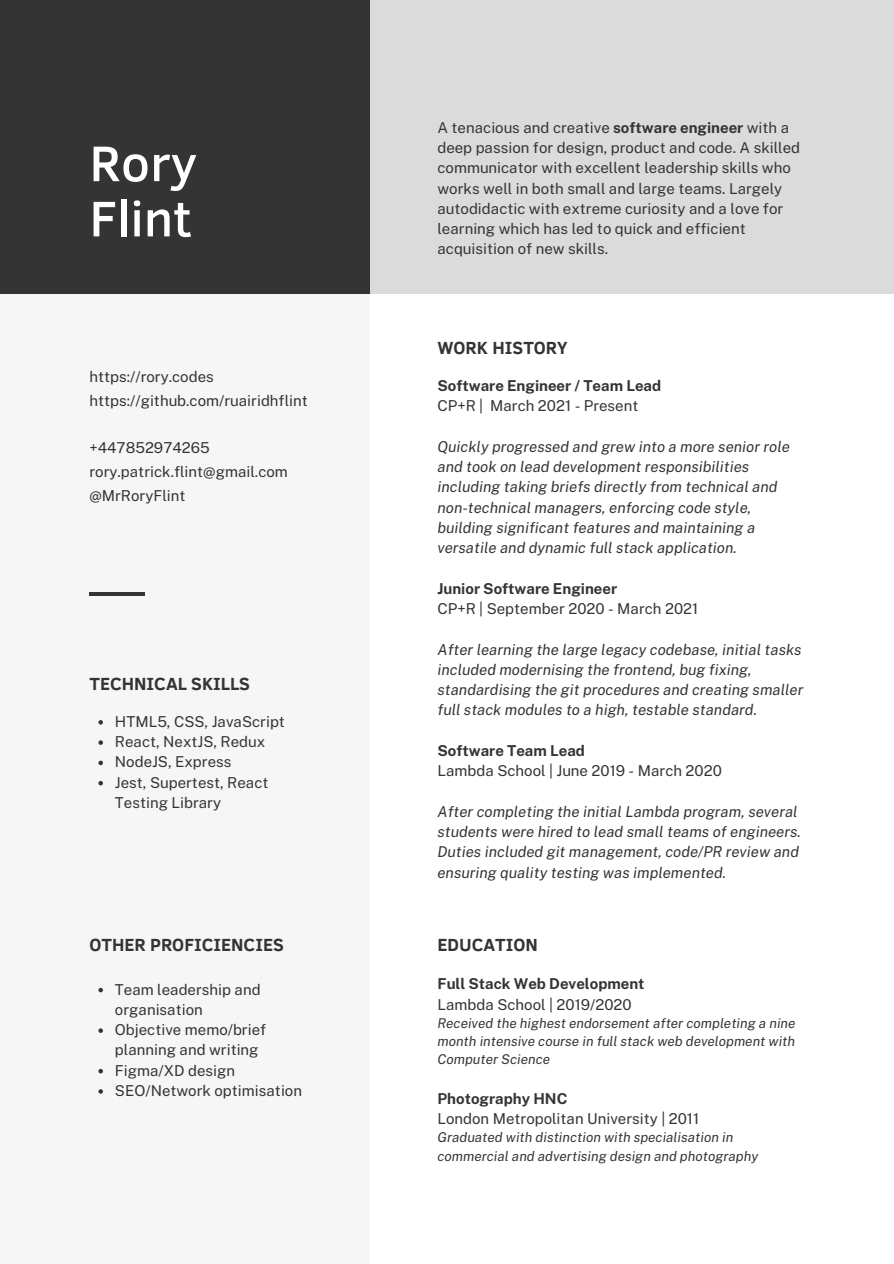
<style>
.page{position:relative;width:894px;height:1264px;background:#fff}
.page>*{position:absolute;margin:0;border:0;box-sizing:border-box;transform-origin:0 0}
.t1{font:500 51px "Clear Sans";color:#fff}
.t2{font:700 18px "Clear Sans";color:#343434}
.t3{font:15px/20.2px "Public Sans";color:#343434}
.t4{font:italic 15px/20.2px "Public Sans";color:#343434}
.t5{font:700 15px "Public Sans";color:#343434}
.t6{font:italic 13.5px/18px "Public Sans";color:#343434;text-align:justify}
.s1{font-weight:700}
</style>
<div class="page">
<div style="left:369px;top:0;width:524px;height:294px;background:#dbdbdb"></div>
<div style="left:0;top:0;width:369px;height:294px;background:#343434"></div>
<div style="left:0;top:294px;width:369px;height:969px;background:#f6f6f6"></div>
<hr style="left:89px;top:592px;width:56px;height:3px;background:#343434">
<svg style="left:98px;top:720px;width:5px;height:4px"></svg>
<svg style="left:98px;top:740px;width:5px;height:4px"></svg>
<svg style="left:98px;top:760px;width:5px;height:5px"></svg>
<svg style="left:98px;top:781px;width:5px;height:4px"></svg>
<svg style="left:98px;top:987px;width:5px;height:5px"></svg>
<svg style="left:98px;top:1028px;width:5px;height:4px"></svg>
<svg style="left:98px;top:1069px;width:5px;height:4px"></svg>
<svg style="left:98px;top:1089px;width:5px;height:4px"></svg>
<p class="t1" style="left:89px;top:126px;width:109px">Rory</p>
<p class="t1" style="left:89px;top:181px;width:104px">Flint</p>
<p class="t3" style="left:89px;top:367px;width:126px">https://rory.codes</p>
<p class="t3" style="left:89px;top:390px;width:220px">https://github.com/ruairidhflint</p>
<p class="t3" style="left:89px;top:438px;width:122px">+447852974265</p>
<p class="t3" style="left:89px;top:461px;width:200px">rory.patrick.flint@gmail.com</p>
<p class="t3" style="left:89px;top:485px;width:97px">@MrRoryFlint</p>
<p class="t2" style="left:89px;top:670px;width:162px">TECHNICAL SKILLS</p>
<p class="t3" style="left:115px;top:711px;width:171px">HTML5, CSS, JavaScript</p>
<p class="t3" style="left:115px;top:731px;width:152px">React, NextJS, Redux</p>
<p class="t3" style="left:115px;top:751px;width:118px">NodeJS, Express</p>
<p class="t3" style="left:115px;top:772px;width:155px">Jest, Supertest, React<br>Testing Library</p>
<p class="t2" style="left:89px;top:931px;width:196px">OTHER PROFICIENCIES</p>
<p class="t3" style="left:115px;top:979px;width:147px">Team leadership and organisation</p>
<p class="t3" style="left:115px;top:1019px;width:153px">Objective memo/brief planning and writing</p>
<p class="t3" style="left:115px;top:1060px;width:122px">Figma/XD design</p>
<p class="t3" style="left:115px;top:1080px;width:188px">SEO/Network optimisation</p>
<p class="t3" style="left:437px;top:117px;width:364px">A tenacious and creative <span class="s1">software engineer</span> with a deep passion for design, product and code. A skilled communicator with excellent leadership skills who works well in both small and large teams. Largely autodidactic with extreme curiosity and a love for learning which has led to quick and efficient acquisition of new skills.</p>
<p class="t2" style="left:437px;top:335px;width:132px">WORK HISTORY</p>
<p class="t5" style="left:437px;top:377px;width:225px">Software Engineer / Team Lead</p>
<p class="t3" style="left:437px;top:396px;width:202px">CP+R | March 2021 - Present</p>
<p class="t4" style="left:437px;top:436px;width:354px">Quickly progressed and grew into a more senior role and took on lead development responsibilities including taking briefs directly from technical and non-technical managers, enforcing code style, building significant features and maintaining a versatile and dynamic full stack application.</p>
<p class="t5" style="left:437px;top:579px;width:181px">Junior Software Engineer</p>
<p class="t3" style="left:437px;top:598px;width:262px">CP+R | September 2020 - March 2021</p>
<p class="t4" style="left:437px;top:639px;width:367px">After learning the large legacy codebase, initial tasks included modernising the frontend, bug fixing, standardising the git procedures and creating smaller full stack modules to a high, testable standard.</p>
<p class="t5" style="left:437px;top:741px;width:149px">Software Team Lead</p>
<p class="t3" style="left:437px;top:760px;width:286px">Lambda School | June 2019 - March 2020</p>
<p class="t4" style="left:437px;top:801px;width:365px">After completing the initial Lambda program, several students were hired to lead small teams of engineers.<br>Duties included git management, code/PR review and ensuring quality testing was implemented.</p>
<p class="t2" style="left:437px;top:931px;width:102px">EDUCATION</p>
<p class="t5" style="left:437px;top:975px;width:209px">Full Stack Web Development</p>
<p class="t3" style="left:437px;top:993px;width:196px">Lambda School | 2019/2020</p>
<p class="t6" style="left:437px;top:1013px;width:359px">Received the highest endorsement after completing a nine month intensive course in full stack web development with Computer Science</p>
<p class="t5" style="left:437px;top:1089px;width:131px">Photography HNC</p>
<p class="t3" style="left:437px;top:1108px;width:263px">London Metropolitan University | 2011</p>
<p class="t6" style="left:437px;top:1128px;width:322px">Graduated with distinction with specialisation in commercial and advertising design and photography</p>
</div>
